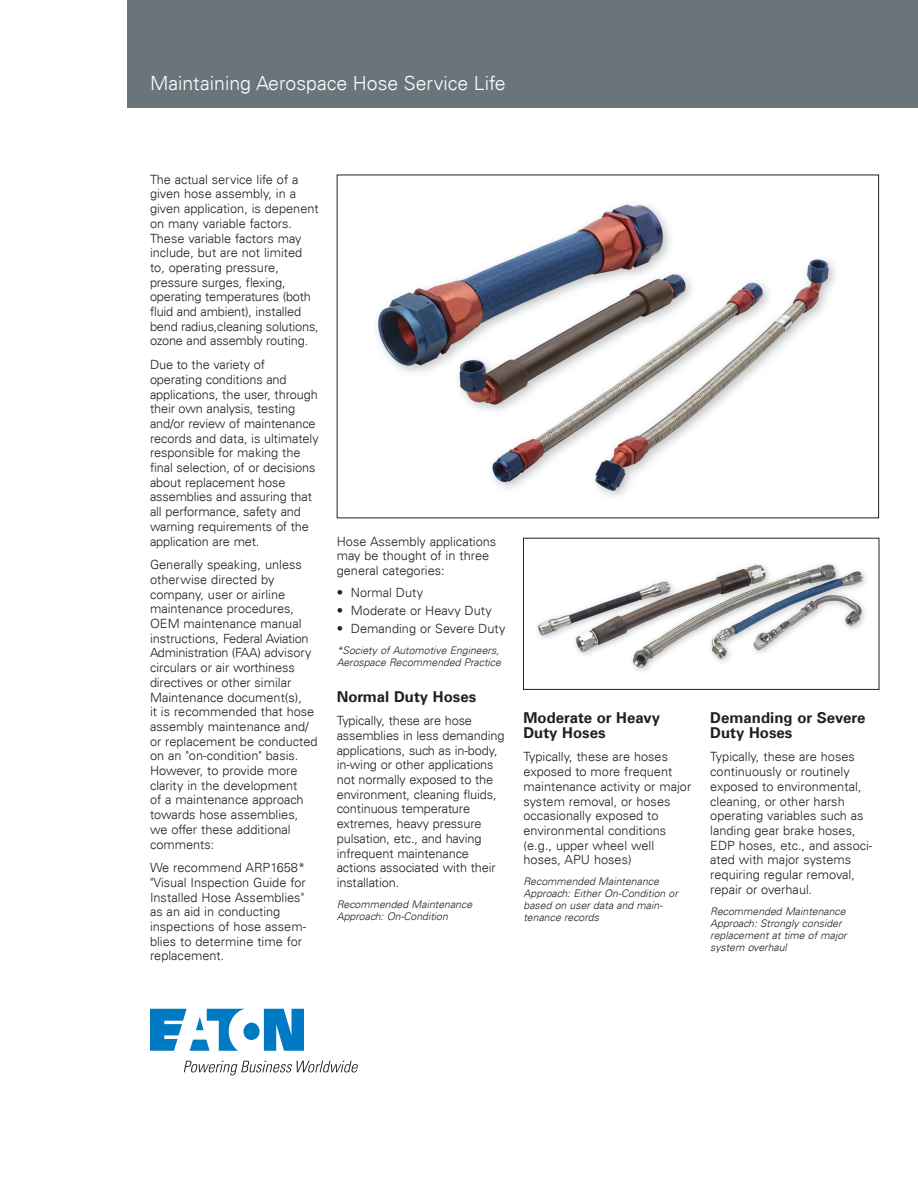
<style>
.page{position:relative;width:918px;height:1188px;background:#fff}
.page>*{position:absolute;margin:0;border:0;box-sizing:border-box;transform-origin:0 0}
.ProductLine{font:300 19.5px "Univers LT";color:#fff}
.Overview{font:700 15px/15px "Univers LT";color:#231f20}
.Overview-2{font:300 12.75px/14.7px "Univers LT";color:#231f20}
.Overview-3{font:italic 300 10.5px/12px "Univers LT";color:#231f20}
</style>
<div class="page">
<div style="left:128px;top:0;width:790px;height:108px;background:#6a747b"></div>
<svg style="left:150px;top:1009px;width:154px;height:42px"></svg>
<svg style="left:184px;top:1061px;width:174px;height:14px"></svg>
<img style="left:376px;top:204px;width:460px;height:294px">
<img style="left:537px;top:563px;width:329px;height:109px">
<div style="left:523px;top:538px;width:356px;height:152px;border:1px solid #231f20"></div>
<p class="ProductLine" style="left:150px;top:71px;width:357px">Maintaining Aerospace Hose Service Life</p>
<p class="Overview-2" style="left:150px;top:172px;width:170px">The actual service life of a given hose assembly, in a given application, is depenent on many variable factors.<br>These variable factors may include, but are not limited to, operating pressure, pressure surges, flexing, operating temperatures (both fluid and ambient), installed bend radius,cleaning solutions, ozone and assembly routing.</p>
<p class="Overview-2" style="left:150px;top:357px;width:170px">Due to the variety of operating conditions and applications, the user, through their own analysis, testing and/or review of maintenance records and data, is ultimately responsible for making the final selection, of or decisions about replacement hose assemblies and assuring that all performance, safety and warning requirements of the application are met.</p>
<p class="Overview-2" style="left:150px;top:557px;width:169px">Generally speaking, unless otherwise directed by company, user or airline maintenance procedures,<br>OEM maintenance manual instructions, Federal Aviation<br>Administration (FAA) advisory circulars or air worthiness directives or other similar<br>Maintenance document(s),<br>it is recommended that hose assembly maintenance and/ or replacement be conducted on an "on-condition" basis.<br>However, to provide more clarity in the development<br>of a maintenance approach towards hose assemblies, we offer these additional comments:</p>
<p class="Overview-2" style="left:150px;top:860px;width:158px">We recommend ARP1658* "Visual Inspection Guide for<br>Installed Hose Assemblies" as an aid in conducting inspections of hose assem&shy;blies to determine time for replacement.</p>
<p class="Overview-2" style="left:337px;top:534px;width:161px">Hose Assembly applications may be thought of in three general categories:</p>
<p class="Overview-2" style="left:337px;top:585px;width:88px">• Normal Duty</p>
<p class="Overview-2" style="left:337px;top:603px;width:157px">• Moderate or Heavy Duty</p>
<p class="Overview-2" style="left:337px;top:621px;width:170px">• Demanding or Severe Duty</p>
<p class="Overview-3" style="left:337px;top:644px;width:166px">*Society of Automotive Engineers,<br>Aerospace Recommended Practice</p>
<p class="Overview" style="left:337px;top:689px;width:141px">Normal Duty Hoses</p>
<p class="Overview-2" style="left:337px;top:713px;width:169px">Typically, these are hose assemblies in less demanding applications, such as in-body, in-wing or other applications not normally exposed to the environment, cleaning fluids, continuous temperature extremes, heavy pressure pulsation, etc., and having infrequent maintenance actions associated with their installation.</p>
<p class="Overview-3" style="left:337px;top:898px;width:137px">Recommended Maintenance<br>Approach: On-Condition</p>
<p class="Overview" style="left:524px;top:710px;width:138px">Moderate or Heavy<br>Duty Hoses</p>
<p class="Overview-2" style="left:524px;top:750px;width:169px">Typically, these are hoses exposed to more frequent maintenance activity or major system removal, or hoses occasionally exposed to environmental conditions (e.g., upper wheel well hoses, APU hoses)</p>
<p class="Overview-3" style="left:524px;top:876px;width:156px">Recommended Maintenance<br>Approach: Either On-Condition or based on user data and main&shy;tenance records</p>
<p class="Overview" style="left:710px;top:710px;width:157px">Demanding or Severe<br>Duty Hoses</p>
<p class="Overview-2" style="left:710px;top:750px;width:164px">Typically, these are hoses continuously or routinely exposed to environmental, cleaning, or other harsh operating variables such as landing gear brake hoses,<br>EDP hoses, etc., and associ&shy;ated with major systems requiring regular removal, repair or overhaul.</p>
<p class="Overview-3" style="left:710px;top:905px;width:138px">Recommended Maintenance<br>Approach: Strongly consider replacement at time of major system overhaul</p>
</div>
